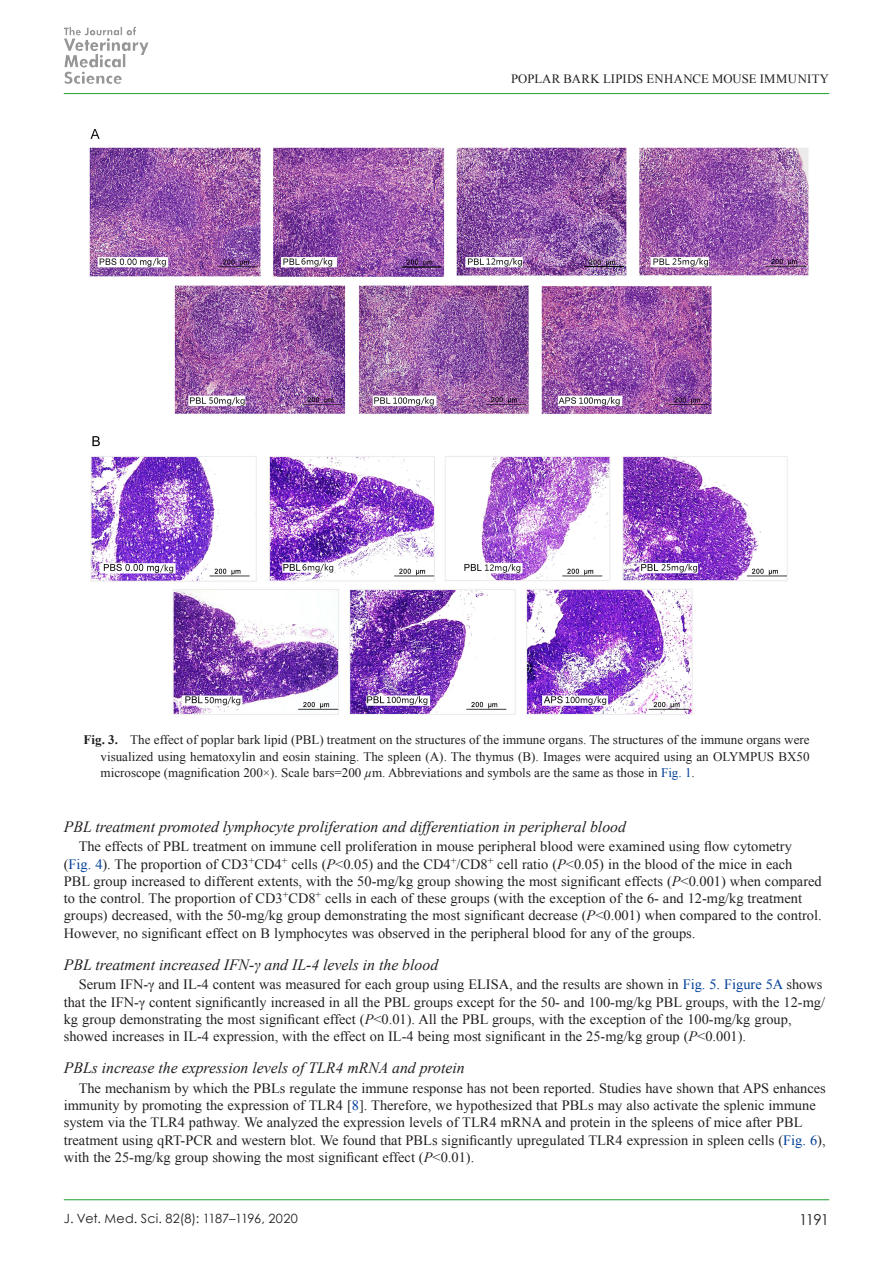
<style>
.page{position:relative;width:893px;height:1263px;background:#fff}
.page>*{position:absolute;margin:0;border:0;box-sizing:border-box;transform-origin:0 0}
.t1{font:italic 15.75px "Times New Roman";color:#231f20}
.t2{font:15px "Century Gothic";color:#231f20}
.t3{font:14.25px/17.2px "Times New Roman";color:#231f20}
.t4{font:13.05px/16.5px "Times New Roman";color:#231f20;text-align:justify}
.t5{font:12.75px "Times New Roman";letter-spacing:.02em;color:#231f20}
.t6{font:12.75px "Century Gothic";color:#231f20}
.s1{font-weight:700}
.s2{font-style:italic}
.s3{color:#003f98}
</style>
<div class="page">
<img style="left:64px;top:27px;width:74px;height:24px">
<hr style="left:64px;top:93px;width:765px;height:1px;background:#2aa738">
<hr style="left:64px;top:1199px;width:765px;height:1px;background:#2aa738">
<img style="left:89px;top:129px;width:720px;height:586px">
<p class="t5" style="left:511px;top:70px;width:320px">POPLAR BARK LIPIDS ENHANCE MOUSE IMMUNITY</p>
<p class="t4" style="left:101px;top:731px;width:711px;text-indent:-17px"><span class="s1">Fig. 3.</span> The effect of poplar bark lipid (PBL) treatment on the structures of the immune organs. The structures of the immune organs were visualized using hematoxylin and eosin staining. The spleen (A). The thymus (B). Images were acquired using an OLYMPUS BX50 microscope (magnification 200×). Scale bars=200 <span class="s2">µ</span>m. Abbreviations and symbols are the same as those in <span class="s3">Fig. 1</span>.</p>
<p class="t1" style="left:64px;top:816px;width:564px">PBL treatment promoted lymphocyte proliferation and differentiation in peripheral blood</p>
<p class="t3" style="left:64px;top:838px;width:759px;text-indent:15px">The effects of PBL treatment on immune cell proliferation in mouse peripheral blood were examined using flow cytometry (<span class="s3">Fig. 4</span>). The proportion of CD3<sup>+</sup>CD4<sup>+</sup> cells (<span class="s2">P</span>&lt;0.05) and the CD4<sup>+</sup>/CD8<sup>+</sup> cell ratio (<span class="s2">P</span>&lt;0.05) in the blood of the mice in each PBL group increased to different extents, with the 50-mg/kg group showing the most significant effects (<span class="s2">P</span>&lt;0.001) when compared to the control. The proportion of CD3<sup>+</sup>CD8<sup>+</sup> cells in each of these groups (with the exception of the 6- and 12-mg/kg treatment groups) decreased, with the 50-mg/kg group demonstrating the most significant decrease (<span class="s2">P</span>&lt;0.001) when compared to the control.<br>However, no significant effect on B lymphocytes was observed in the peripheral blood for any of the groups.</p>
<p class="t1" style="left:64px;top:954px;width:376px">PBL treatment increased IFN-γ and IL-4 levels in the blood</p>
<p class="t3" style="left:64px;top:976px;width:763px;text-indent:15px">Serum IFN-γ and IL-4 content was measured for each group using ELISA, and the results are shown in <span class="s3">Fig. 5. Figure 5A</span> shows that the IFN-γ content significantly increased in all the PBL groups except for the 50- and 100-mg/kg PBL groups, with the 12-mg/ kg group demonstrating the most significant effect (<span class="s2">P</span>&lt;0.01). All the PBL groups, with the exception of the 100-mg/kg group, showed increases in IL-4 expression, with the effect on IL-4 being most significant in the 25-mg/kg group (<span class="s2">P</span>&lt;0.001).</p>
<p class="t1" style="left:64px;top:1057px;width:402px">PBLs increase the expression levels of TLR4 mRNA and protein</p>
<p class="t3" style="left:64px;top:1079px;width:764px;text-indent:15px">The mechanism by which the PBLs regulate the immune response has not been reported. Studies have shown that APS enhances immunity by promoting the expression of TLR4 [<span class="s3">8</span>]. Therefore, we hypothesized that PBLs may also activate the splenic immune system via the TLR4 pathway. We analyzed the expression levels of TLR4 mRNA and protein in the spleens of mice after PBL treatment using qRT-PCR and western blot. We found that PBLs significantly upregulated TLR4 expression in spleen cells (<span class="s3">Fig. 6</span>), with the 25-mg/kg group showing the most significant effect (<span class="s2">P</span>&lt;0.01).</p>
<p class="t6" style="left:64px;top:1209px;width:236px">J. Vet. Med. Sci. 82(8): 1187–1196, 2020</p>
<p class="t2" style="left:799px;top:1209px;width:31px">1191</p>
</div>
